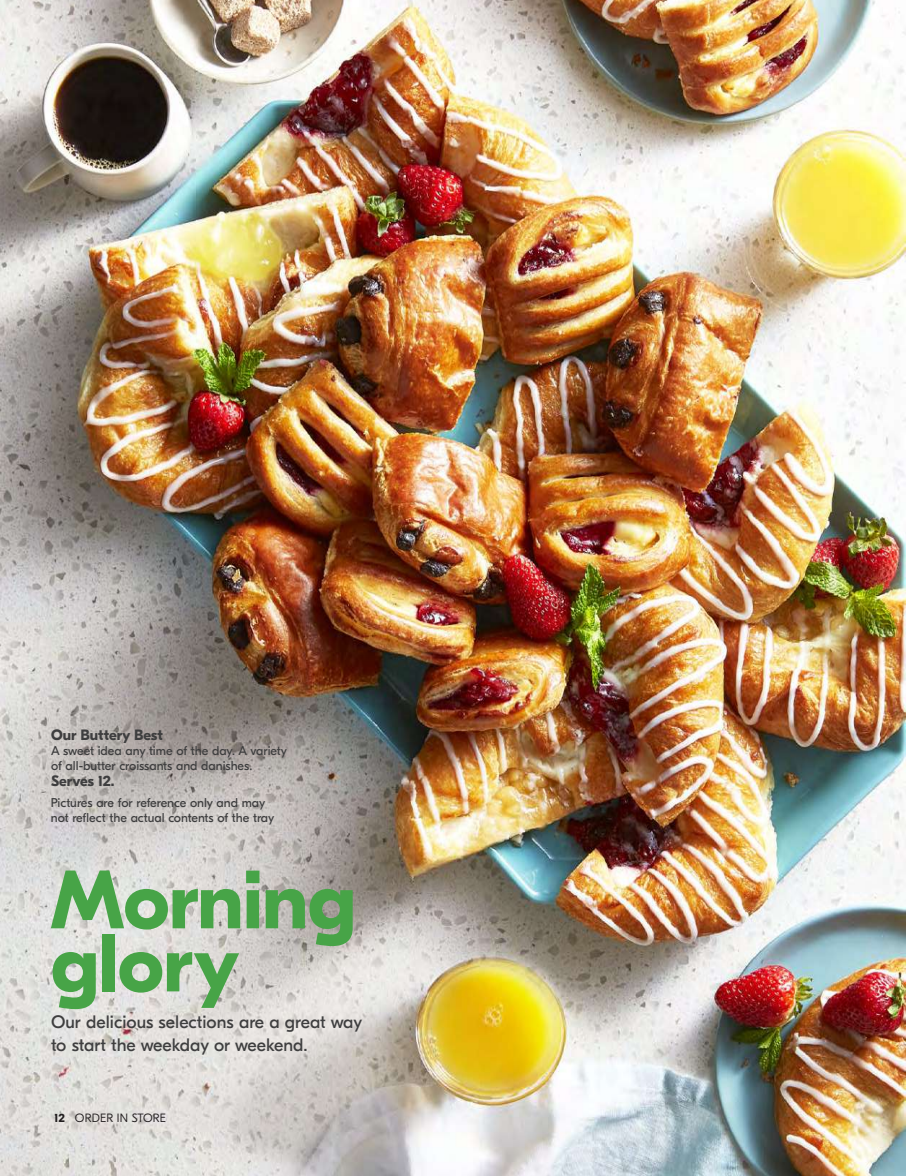
<style>
.page{position:relative;width:906px;height:1176px;background:#fff}
.page>*{position:absolute;margin:0;border:0;box-sizing:border-box;transform-origin:0 0}
.t1{font:700 82.5px/63px "GT Eesti Pro Display";letter-spacing:-.01em;color:#47a447}
.t2{font:18px/22.5px "GT Eesti Display";color:#3e3e3f}
.t3{font:700 15px "GT Eesti Pro Display";color:#3e3e3f}
.t4{font:12.75px/15px "GT Eesti Display";color:#3e3e3f}
.t5{font:300 12px "GT Eesti Pro Display";letter-spacing:.01em;color:#231f20}
.t6{font:700 12px "GT Eesti Pro Display";color:#231f20}
</style>
<div class="page">
<img style="left:0;top:0;width:905px;height:1175px">
<p class="t3" style="left:51px;top:726px;width:113px">Our Buttery Best</p>
<p class="t4" style="left:51px;top:743px;width:237px">A sweet idea any time of the day. A variety of all-butter croissants and danishes.</p>
<p class="t3" style="left:51px;top:772px;width:65px">Serves 12.</p>
<p class="t4" style="left:51px;top:795px;width:225px">Pictures are for reference only and may not reflect the actual contents of the tray</p>
<h1 class="t1" style="left:51px;top:869px;width:306px">Morning glory</h1>
<h2 class="t2" style="left:51px;top:1011px;width:312px">Our delicious selections are a great way to start the weekday or weekend.</h2>
<p class="t6" style="left:55px;top:1110px;width:12px">12</p>
<p class="t5" style="left:75px;top:1110px;width:93px">ORDER IN STORE</p>
</div>
